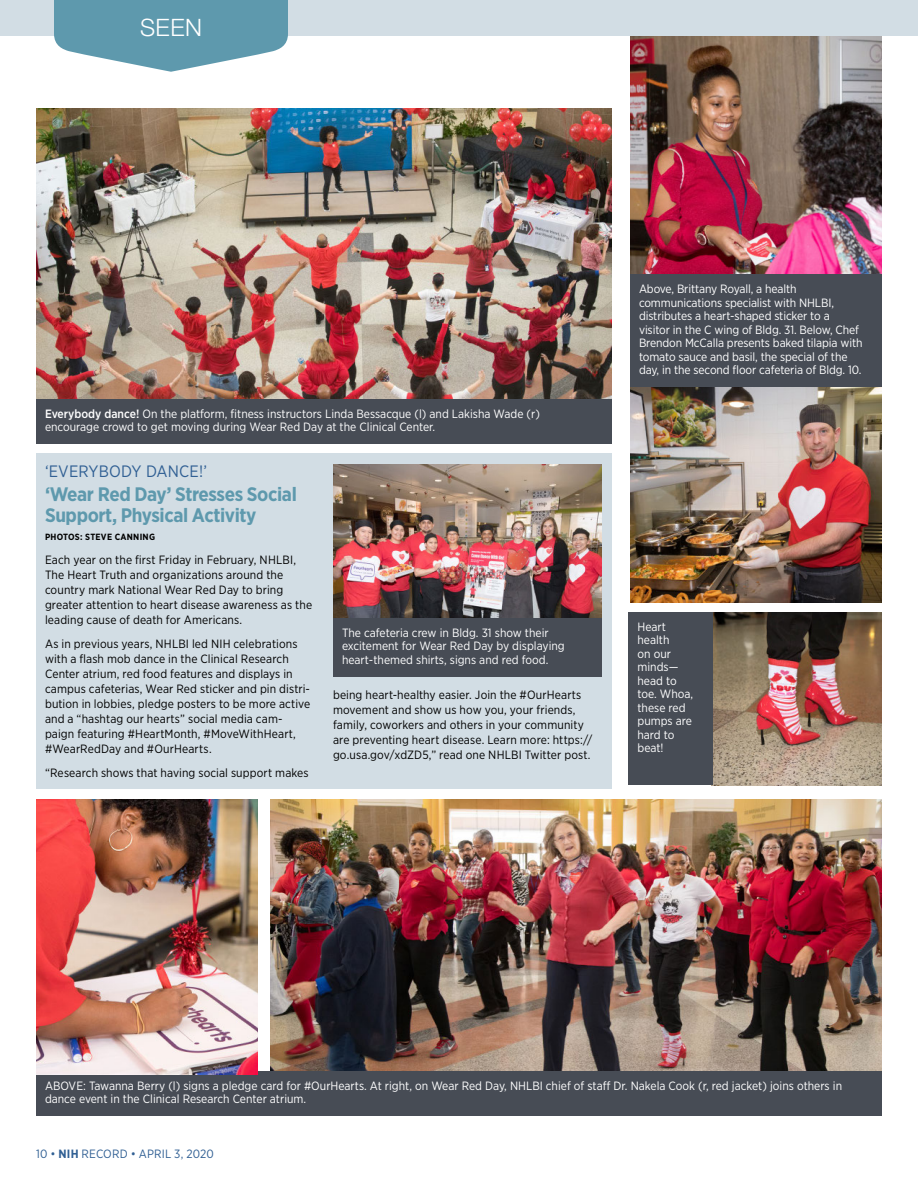
<style>
.page{position:relative;width:918px;height:1188px;background:#fff}
.page>*{position:absolute;margin:0;border:0;box-sizing:border-box;transform-origin:0 0}
.Page_jump{font:300 24px "Helvetica Neue LT Std";color:#fff}
.Head__Seen{font:700 19.5px/21px "Gotham Narrow";letter-spacing:-.02em;color:#5e99ad}
.Kicker_1_positive{font:16.5px "Gotham Narrow";letter-spacing:.01em;color:#316094}
.Body_2__Briefs_and_S{font:12px/15px "Gotham Narrow";letter-spacing:.01em;color:#000}
.Photo_caption_revers{font:12px/13.5px "Gotham Narrow";color:#fff}
.t1{font:12px "Gotham Narrow";letter-spacing:.01em;color:#316094}
.Photo_credit_positiv{font:700 9px "Gotham Narrow";letter-spacing:.03em;color:#000}
.s1{font-weight:500}
.s2{font-weight:700}
</style>
<div class="page">
<img style="left:630px;top:35px;width:252px;height:239px">
<div style="left:0;top:0;width:918px;height:35px;background:#d2dde4"></div>
<div style="left:36px;top:453px;width:576px;height:336px;background:#d2dde4"></div>
<img style="left:270px;top:799px;width:612px;height:272px">
<img style="left:713px;top:612px;width:169px;height:173px">
<div style="left:36px;top:1071px;width:846px;height:45px;background:#474c55"></div>
<svg style="left:54px;top:0;width:234px;height:72px"></svg>
<img style="left:36px;top:799px;width:221px;height:276px">
<img style="left:333px;top:465px;width:268px;height:153px">
<img style="left:36px;top:108px;width:576px;height:291px">
<div style="left:630px;top:274px;width:252px;height:122px;background:#474c55"></div>
<img style="left:630px;top:387px;width:252px;height:216px">
<div style="left:628px;top:612px;width:85px;height:173px;background:#474c55"></div>
<div style="left:333px;top:618px;width:268px;height:58px;background:#474c55"></div>
<div style="left:36px;top:399px;width:576px;height:45px;background:#474c55"></div>
<p class="Page_jump" style="left:140px;top:13px;width:63px">SEEN</p>
<p class="Photo_caption_revers" style="left:45px;top:406px;width:496px"><span class="s1">Everybody dance!</span> On the platform, fitness instructors Linda Bessacque (l) and Lakisha Wade (r) encourage crowd to get moving during Wear Red Day at the Clinical Center.</p>
<p class="Kicker_1_positive" style="left:45px;top:461px;width:164px">‘EVERYBODY DANCE!’</p>
<p class="Head__Seen" style="left:45px;top:483px;width:253px">‘Wear Red Day’ Stresses Social<br>Support, Physical Activity</p>
<p class="Photo_credit_positiv" style="left:45px;top:531px;width:112px">PHOTOS: STEVE CANNING</p>
<p class="Body_2__Briefs_and_S" style="left:45px;top:552px;width:269px">Each year on the first Friday in February, NHLBI, The Heart Truth and organizations around the country mark National Wear Red Day to bring greater attention to heart disease awareness as the leading cause of death for Americans.</p>
<p class="Body_2__Briefs_and_S" style="left:45px;top:636px;width:267px">As in previous years, NHLBI led NIH celebrations with a flash mob dance in the Clinical Research Center atrium, red food features and displays in campus cafeterias, Wear Red sticker and pin distri&shy;bution in lobbies, pledge posters to be more active and a “hashtag our hearts” social media cam&shy;paign featuring #HeartMonth, #MoveWithHeart, #WearRedDay and #OurHearts.</p>
<p class="Body_2__Briefs_and_S" style="left:45px;top:765px;width:265px">“Research shows that having social support makes</p>
<p class="Photo_caption_revers" style="left:342px;top:625px;width:224px">The cafeteria crew in Bldg. 31 show their excitement for Wear Red Day by displaying heart-themed shirts, signs and red food.</p>
<p class="Body_2__Briefs_and_S" style="left:333px;top:687px;width:261px">being heart-healthy easier. Join the #OurHearts movement and show us how you, your friends, family, coworkers and others in your community are preventing heart disease. Learn more: https:// go.usa.gov/xdZD5,” read one NHLBI Twitter post.</p>
<p class="Photo_caption_revers" style="left:639px;top:282px;width:225px">Above, Brittany Royall, a health communications specialist with NHLBI, distributes a heart-shaped sticker to a visitor in the C wing of Bldg. 31. Below, Chef Brendon McCalla presents baked tilapia with tomato sauce and basil, the special of the day, in the second floor cafeteria of Bldg. 10.</p>
<p class="Photo_caption_revers" style="left:638px;top:619px;width:57px">Heart health<br>on our minds— head to toe. Whoa, these red pumps are hard to beat!</p>
<p class="Photo_caption_revers" style="left:45px;top:1078px;width:799px">ABOVE: Tawanna Berry (l) signs a pledge card for #OurHearts. At right, on Wear Red Day, NHLBI chief of staff Dr. Nakela Cook (r, red jacket) joins others in dance event in the Clinical Research Center atrium.</p>
<p class="t1" style="left:36px;top:1146px;width:179px">10 • <span class="s2">NIH</span> RECORD • APRIL 3, 2020</p>
</div>
